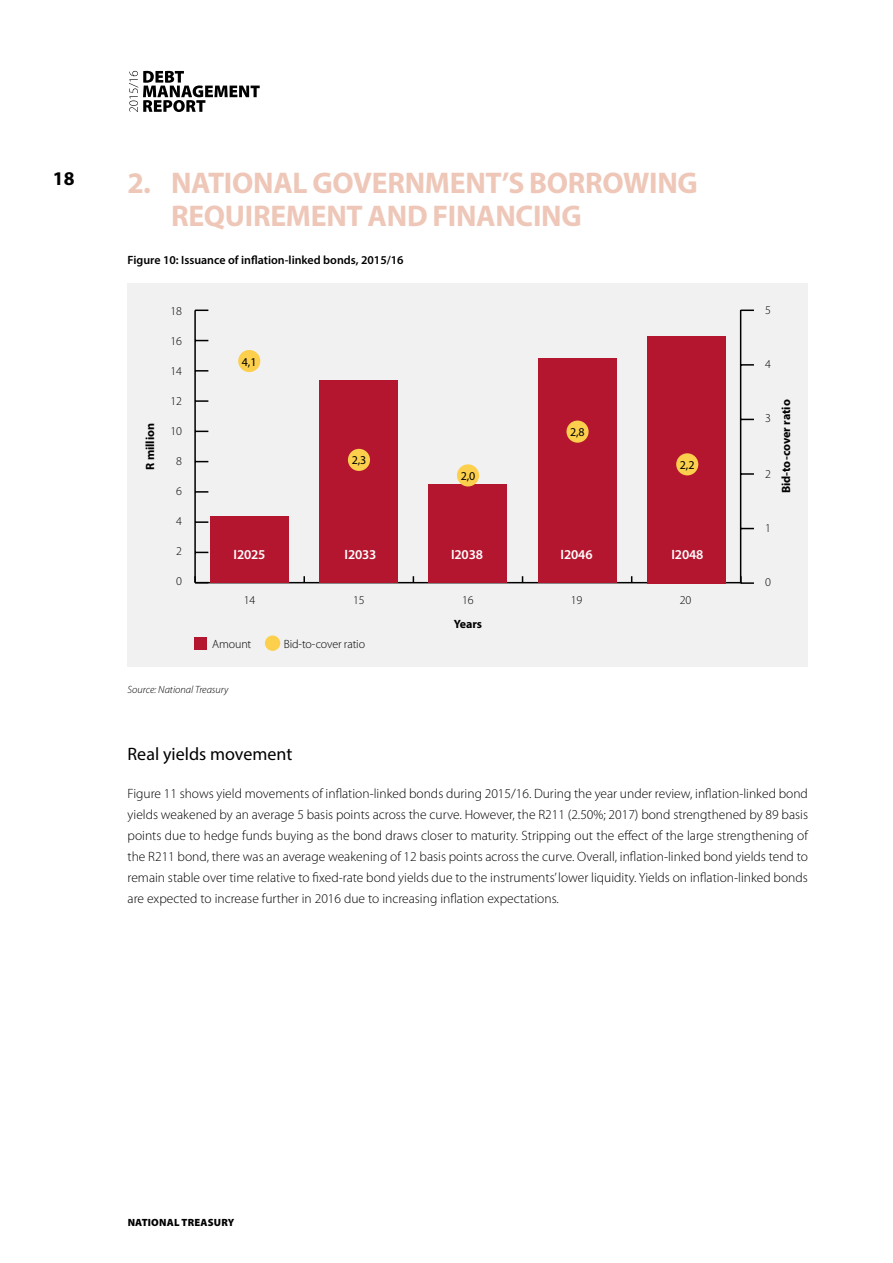
<style>
.page{position:relative;width:893px;height:1263px;background:#fff}
.page>*{position:absolute;margin:0;border:0;box-sizing:border-box;transform-origin:0 0}
.t1{font:700 30px/33px "Myriad Pro";letter-spacing:-.01em;color:#eec7b8}
.t2{font:700 19.5px "Myriad Pro";color:#000}
.t3{font:18px "Myriad Pro";color:#000}
.t4{font:300 13.5px/21px "Myriad Pro";color:#000;text-align:justify}
.t5{font:600 13.5px "Myriad Pro";letter-spacing:-.01em;color:#fff}
.t6{font:300 12px "Myriad Pro";letter-spacing:-.01em;color:#000}
.t7{font:600 12px "Myriad Pro";color:#000}
.t8{font:700 12px "Myriad Pro";color:#000}
.t9{font:12px "Myriad Pro";color:#000}
.t10{font:italic 300 10.5px "Myriad Pro";color:#000}
.t11{font:900 10.5px "Myriad Pro";letter-spacing:.02em;color:#000}
</style>
<div class="page">
<svg style="left:129px;top:71px;width:131px;height:41px"></svg>
<div style="left:128px;top:283px;width:680px;height:384px;background:#f1f1f2"></div>
<hr style="left:195px;top:582px;width:546px;height:1px;background:#000">
<svg style="left:303px;top:576px;width:2px;height:6px"></svg>
<hr style="left:194px;top:310px;width:2px;height:273px;background:#000">
<svg style="left:194px;top:576px;width:14px;height:7px"></svg>
<svg style="left:196px;top:552px;width:12px;height:1px"></svg>
<svg style="left:196px;top:521px;width:12px;height:2px"></svg>
<svg style="left:196px;top:491px;width:12px;height:2px"></svg>
<svg style="left:196px;top:461px;width:12px;height:1px"></svg>
<svg style="left:196px;top:431px;width:12px;height:1px"></svg>
<svg style="left:196px;top:400px;width:12px;height:2px"></svg>
<svg style="left:196px;top:370px;width:12px;height:2px"></svg>
<svg style="left:196px;top:340px;width:12px;height:1px"></svg>
<svg style="left:196px;top:310px;width:12px;height:1px"></svg>
<div style="left:210px;top:516px;width:79px;height:67px;background:#b5162f"></div>
<div style="left:319px;top:380px;width:79px;height:203px;background:#b5162f"></div>
<div style="left:429px;top:484px;width:78px;height:99px;background:#b5162f"></div>
<div style="left:538px;top:358px;width:79px;height:225px;background:#b5162f"></div>
<div style="left:647px;top:336px;width:79px;height:247px;background:#b5162f"></div>
<div style="left:238px;top:350px;width:22px;height:22px;background:#fccf4d;border-radius:50%"></div>
<div style="left:348px;top:449px;width:22px;height:22px;background:#fccf4d;border-radius:50%"></div>
<div style="left:457px;top:464px;width:22px;height:22px;background:#fccf4d;border-radius:50%"></div>
<div style="left:566px;top:421px;width:23px;height:22px;background:#fccf4d;border-radius:50%"></div>
<div style="left:676px;top:453px;width:22px;height:22px;background:#fccf4d;border-radius:50%"></div>
<hr style="left:740px;top:310px;width:1px;height:273px;background:#000">
<svg style="left:740px;top:576px;width:14px;height:8px"></svg>
<svg style="left:741px;top:528px;width:13px;height:1px"></svg>
<svg style="left:741px;top:473px;width:13px;height:2px"></svg>
<svg style="left:741px;top:419px;width:13px;height:1px"></svg>
<svg style="left:741px;top:364px;width:13px;height:2px"></svg>
<svg style="left:741px;top:310px;width:13px;height:1px"></svg>
<div style="left:194px;top:637px;width:13px;height:12px;background:#b5162f"></div>
<div style="left:265px;top:635px;width:15px;height:16px;background:#fccf4d;border-radius:50%"></div>
<h2 class="t2" style="left:53px;top:165px;width:23px">18</h2>
<h1 class="t1" style="left:171px;top:165px;width:528px;text-indent:-44px">2. NATIONAL GOVERNMENT’S BORROWING<br>REQUIREMENT AND FINANCING</h1>
<p class="t7" style="left:128px;top:252px;width:278px">Figure 10: Issuance of inflation-linked bonds, 2015/16</p>
<p class="t8" style="left:142px;top:470px;width:48px;rotate:-90deg">R million</p>
<p class="t6" style="left:170px;top:304px;width:13px">18</p>
<p class="t6" style="left:170px;top:334px;width:13px">16</p>
<p class="t6" style="left:170px;top:364px;width:13px">14</p>
<p class="t6" style="left:170px;top:394px;width:13px">12</p>
<p class="t6" style="left:170px;top:424px;width:13px">10</p>
<p class="t6" style="left:176px;top:454px;width:7px">8</p>
<p class="t6" style="left:176px;top:484px;width:7px">6</p>
<p class="t6" style="left:176px;top:514px;width:7px">4</p>
<p class="t6" style="left:176px;top:544px;width:7px">2</p>
<p class="t6" style="left:176px;top:574px;width:7px">0</p>
<p class="t9" style="left:242px;top:354px;width:16px">4,1</p>
<p class="t9" style="left:352px;top:453px;width:16px">2,3</p>
<p class="t9" style="left:461px;top:468px;width:16px">2,0</p>
<p class="t9" style="left:570px;top:425px;width:16px">2,8</p>
<p class="t9" style="left:680px;top:457px;width:16px">2,2</p>
<p class="t5" style="left:234px;top:545px;width:33px">I2025</p>
<p class="t5" style="left:345px;top:545px;width:33px">I2033</p>
<p class="t5" style="left:451px;top:545px;width:33px">I2038</p>
<p class="t5" style="left:561px;top:545px;width:33px">I2046</p>
<p class="t5" style="left:671px;top:545px;width:33px">I2048</p>
<p class="t6" style="left:244px;top:593px;width:13px">14</p>
<p class="t6" style="left:353px;top:593px;width:13px">15</p>
<p class="t6" style="left:462px;top:593px;width:13px">16</p>
<p class="t6" style="left:571px;top:593px;width:13px">19</p>
<p class="t6" style="left:680px;top:593px;width:13px">20</p>
<p class="t8" style="left:454px;top:616px;width:30px">Years</p>
<p class="t6" style="left:212px;top:637px;width:41px">Amount</p>
<p class="t6" style="left:284px;top:637px;width:83px">Bid-to-cover ratio</p>
<p class="t10" style="left:128px;top:684px;width:102px">Source: National Treasury</p>
<p class="t6" style="left:765px;top:303px;width:7px">5</p>
<p class="t6" style="left:765px;top:357px;width:7px">4</p>
<p class="t6" style="left:765px;top:411px;width:7px">3</p>
<p class="t6" style="left:765px;top:467px;width:7px">2</p>
<p class="t8" style="left:778px;top:493px;width:95px;rotate:-90deg">Bid-to-cover ratio</p>
<p class="t6" style="left:765px;top:521px;width:7px">1</p>
<p class="t6" style="left:765px;top:575px;width:7px">0</p>
<h3 class="t3" style="left:128px;top:743px;width:166px">Real yields movement</h3>
<p class="t4" style="left:128px;top:783px;width:682px">Figure 11 shows yield movements of inflation-linked bonds during 2015/16. During the year under review, inflation-linked bond yields weakened by an average 5 basis points across the curve. However, the R211 (2.50%; 2017) bond strengthened by 89 basis points due to hedge funds buying as the bond draws closer to maturity. Stripping out the effect of the large strengthening of the R211 bond, there was an average weakening of 12 basis points across the curve. Overall, inflation-linked bond yields tend to remain stable over time relative to fixed-rate bond yields due to the instruments’ lower liquidity. Yields on inflation-linked bonds are expected to increase further in 2016 due to increasing inflation expectations.</p>
<p class="t11" style="left:128px;top:1216px;width:108px">NATIONAL TREASURY</p>
</div>
